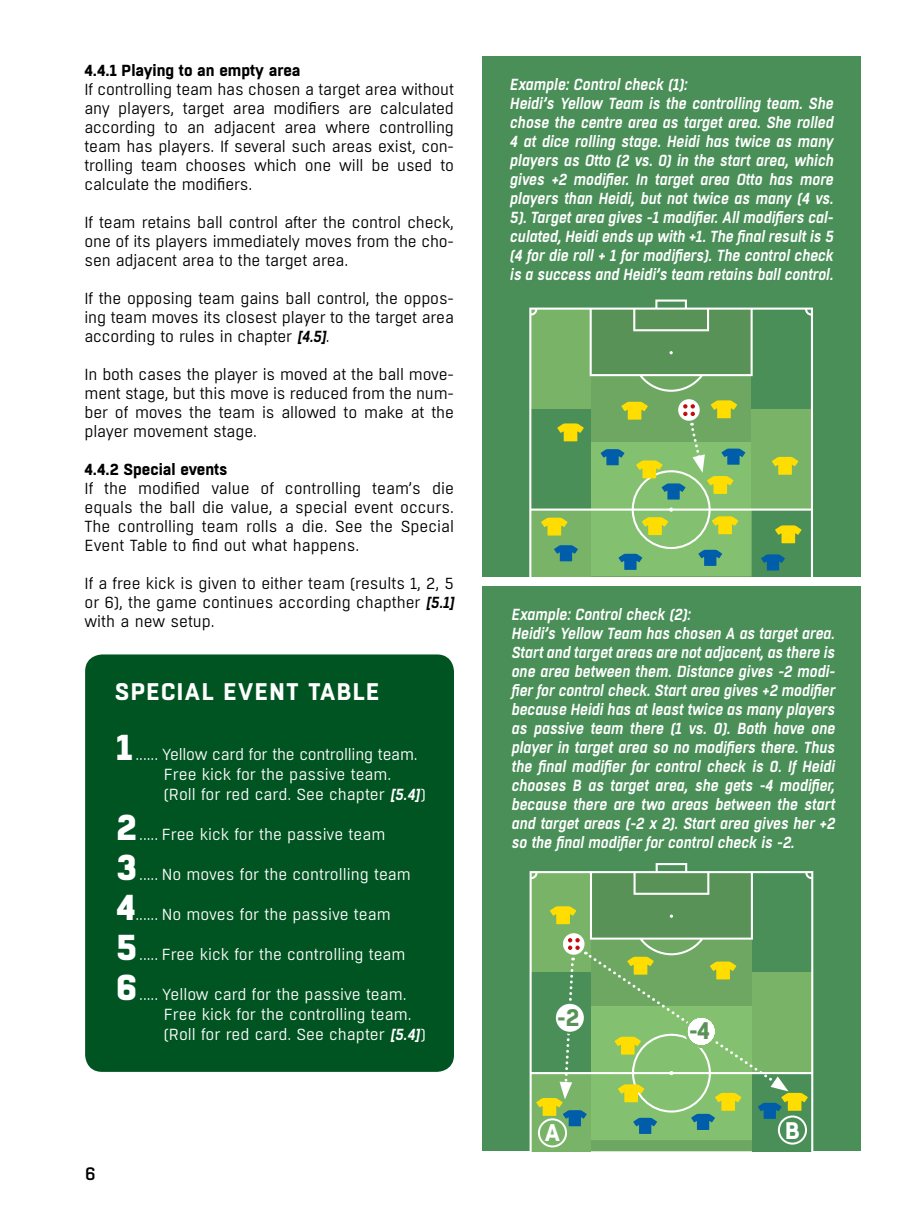
<style>
.page{position:relative;width:908px;height:1208px;background:#fff}
.page>*{position:absolute;margin:0;border:0;box-sizing:border-box;transform-origin:0 0}
.t1{font:800 36px "Boxed";color:#fff}
.t2{font:700 24px "Boxed";letter-spacing:.05em;color:#fff}
.t3{font:700 24px "Boxed";color:#599257;scale:.9 1}
.t4{font:500 18px "Boxed";color:#000}
.t5{font:italic 600 16px/19px "Boxed";color:#fff}
.t6{font:16px/19px "Boxed";letter-spacing:-.01em;color:#000;text-align:justify}
.t7{font:16px/20px "Boxed";color:#fff}
.t8{font:700 16px "Boxed";color:#000}
.s1{font-weight:600;font-style:italic}
</style>
<div class="page">
<div style="left:85px;top:654px;width:369px;height:417px;background:#005422;border-radius:17px"></div>
<div style="left:482px;top:586px;width:378px;height:565px;background:#4a8f58"></div>
<div style="left:482px;top:57px;width:378px;height:520px;background:#4a8f58"></div>
<svg style="left:529px;top:299px;width:283px;height:278px"></svg>
<svg style="left:774px;top:525px;width:27px;height:18px"></svg>
<svg style="left:541px;top:517px;width:26px;height:18px"></svg>
<svg style="left:641px;top:517px;width:27px;height:18px"></svg>
<svg style="left:771px;top:457px;width:27px;height:18px"></svg>
<svg style="left:711px;top:516px;width:27px;height:18px"></svg>
<svg style="left:618px;top:554px;width:24px;height:16px"></svg>
<svg style="left:553px;top:545px;width:24px;height:16px"></svg>
<svg style="left:698px;top:550px;width:24px;height:16px"></svg>
<svg style="left:557px;top:423px;width:26px;height:18px"></svg>
<svg style="left:760px;top:554px;width:24px;height:16px"></svg>
<svg style="left:600px;top:400px;width:145px;height:99px;background:#85b669"></svg>
<svg style="left:529px;top:863px;width:283px;height:288px"></svg>
<svg style="left:669px;top:914px;width:3px;height:4px"></svg>
<svg style="left:549px;top:906px;width:27px;height:18px"></svg>
<div style="left:537px;top:1118px;width:30px;height:29px;border:2px solid #fff;border-radius:50%"></div>
<div style="left:777px;top:1115px;width:29px;height:29px;border:2px solid #fff;border-radius:50%"></div>
<svg style="left:562px;top:933px;width:22px;height:21px"></svg>
<svg style="left:536px;top:938px;width:271px;height:196px"></svg>
<p class="t8" style="left:84px;top:59px;width:217px">4.4.1 Playing to an empty area</p>
<p class="t6" style="left:84px;top:80px;width:371px">If controlling team has chosen a target area without any players, target area modifiers are calculated according to an adjacent area where controlling team has players. If several such areas exist, con&shy;trolling team chooses which one will be used to calculate the modifiers.</p>
<p class="t6" style="left:84px;top:213px;width:371px">If team retains ball control after the control check, one of its players immediately moves from the cho&shy;sen adjacent area to the target area.</p>
<p class="t6" style="left:84px;top:289px;width:371px">If the opposing team gains ball control, the oppos&shy;ing team moves its closest player to the target area according to rules in chapter <span class="s1">[4.5]</span>.</p>
<p class="t6" style="left:84px;top:365px;width:371px">In both cases the player is moved at the ball move&shy;ment stage, but this move is reduced from the num&shy;ber of moves the team is allowed to make at the player movement stage.</p>
<p class="t8" style="left:84px;top:458px;width:145px">4.4.2 Special events</p>
<p class="t6" style="left:84px;top:479px;width:371px">If the modified value of controlling team’s die equals the ball die value, a special event occurs.<br>The controlling team rolls a die. See the Special Event Table to find out what happens.</p>
<p class="t6" style="left:84px;top:574px;width:371px">If a free kick is given to either team (results 1, 2, 5 or 6), the game continues according chapther <span class="s1">[5.1] </span>with a new setup.</p>
<h2 class="t2" style="left:115px;top:676px;width:266px">SPECIAL EVENT TABLE</h2>
<h1 class="t1" style="left:116px;top:723px;width:18px">1</h1>
<p class="t7" style="left:164px;top:745px;width:263px;text-indent:-28px">...... Yellow card for the controlling team.<br>Free kick for the passive team. (Roll for red card. See chapter <span class="s1">[5.4]</span>)</p>
<h1 class="t1" style="left:116px;top:803px;width:22px">2</h1>
<p class="t7" style="left:139px;top:825px;width:247px">..... Free kick for the passive team</p>
<h1 class="t1" style="left:116px;top:843px;width:22px">3</h1>
<p class="t7" style="left:139px;top:865px;width:273px">..... No moves for the controlling team</p>
<h1 class="t1" style="left:116px;top:883px;width:21px">4</h1>
<p class="t7" style="left:135px;top:905px;width:257px">...... No moves for the passive team</p>
<h1 class="t1" style="left:116px;top:923px;width:22px">5</h1>
<p class="t7" style="left:139px;top:945px;width:268px">..... Free kick for the controlling team</p>
<h1 class="t1" style="left:116px;top:963px;width:22px">6</h1>
<p class="t7" style="left:164px;top:985px;width:263px;text-indent:-25px">..... Yellow card for the passive team.<br>Free kick for the controlling team. (Roll for red card. See chapter <span class="s1">[5.4]</span>)</p>
<p class="t4" style="left:85px;top:1162px;width:12px">6</p>
<p class="t5" style="left:509px;top:76px;width:325px">Example: Control check (1):<br>Heidi’s Yellow Team is the controlling team. She chose the centre area as target area. She rolled 4 at dice rolling stage. Heidi has twice as many players as Otto (2 vs. 0) in the start area, which gives +2 modifier. In target area Otto has more players than Heidi, but not twice as many (4 vs.<br>5). Target area gives -1 modifier. All modifiers cal&shy;culated, Heidi ends up with +1. The final result is 5 (4 for die roll + 1 for modifiers). The control check is a success and Heidi’s team retains ball control.</p>
<p class="t5" style="left:511px;top:606px;width:325px">Example: Control check (2):<br>Heidi’s Yellow Team has chosen A as target area.<br>Start and target areas are not adjacent, as there is one area between them. Distance gives -2 modi&shy;fier for control check. Start area gives +2 modifier because Heidi has at least twice as many players as passive team there (1 vs. 0). Both have one player in target area so no modifiers there. Thus the final modifier for control check is 0. If Heidi chooses B as target area, she gets -4 modifier, because there are two areas between the start and target areas (-2 x 2). Start area gives her +2 so the final modifier for control check is -2.</p>
<h2 class="t3" style="left:557px;top:1001px;width:26px">-2</h2>
<h2 class="t3" style="left:689px;top:1015px;width:24px">-4</h2>
<h2 class="t2" style="left:544px;top:1116px;width:17px">A</h2>
<h2 class="t2" style="left:784px;top:1114px;width:16px">B</h2>
</div>
